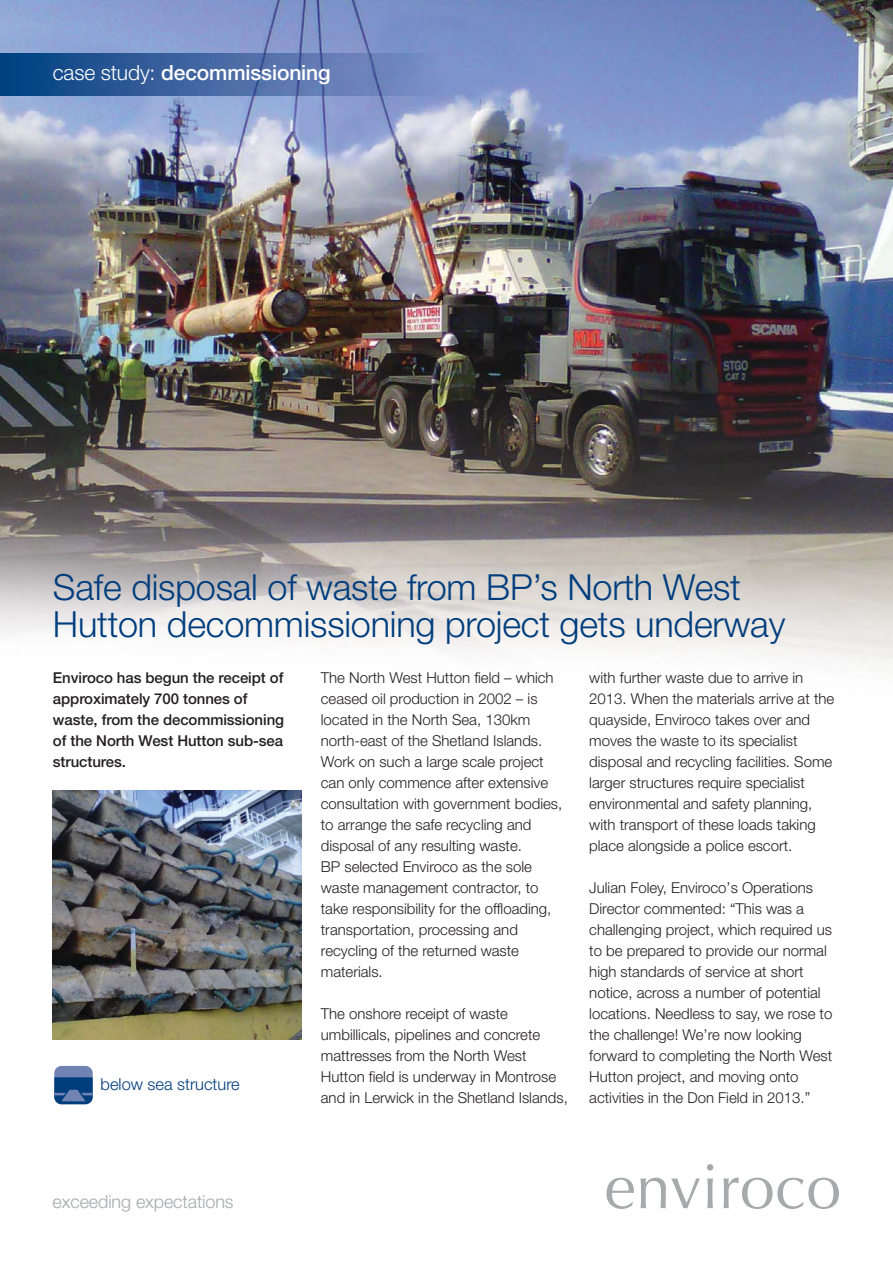
<style>
.page{position:relative;width:893px;height:1263px;background:#fff}
.page>*{position:absolute;margin:0;border:0;box-sizing:border-box;transform-origin:0 0}
.t1{font:300 36px/37.5px "Helvetica Neue";letter-spacing:-.005em;color:#003d7d}
.t2{font:500 21px "Helvetica Neue";letter-spacing:-.005em;color:#fff}
.t3{font:300 18px "Helvetica Neue";letter-spacing:-.005em;color:#a7a9ac}
.t4{font:300 16.5px "Helvetica Neue";color:#003d7d}
.t5{font:300 15px/21px "Helvetica Neue";color:#231f20}
.t6{font:500 15px/21px "Helvetica Neue";letter-spacing:-.005em;color:#231f20}
.s1{font-weight:300}
</style>
<div class="page">
<img style="left:0;top:0;width:892px;height:968px">
<img style="left:53px;top:790px;width:249px;height:249px">
<svg style="left:606px;top:1178px;width:28px;height:31px"></svg>
<svg style="left:640px;top:1178px;width:60px;height:30px"></svg>
<svg style="left:707px;top:1164px;width:6px;height:44px"></svg>
<svg style="left:724px;top:1178px;width:115px;height:31px"></svg>
<img style="left:0;top:53px;width:446px;height:43px">
<div style="left:54px;top:1066px;width:39px;height:38px;background:#7183b2;border-radius:7px"></div>
<svg style="left:54px;top:1077px;width:39px;height:27px"></svg>
<h2 class="t2" style="left:53px;top:65px;width:279px"><span class="s1">case study:</span> decommissioning</h2>
<h1 class="t1" style="left:53px;top:572px;width:734px">Safe disposal of waste from BP’s North West<br>Hutton decommissioning project gets underway</h1>
<p class="t6" style="left:53px;top:668px;width:233px">Enviroco has begun the receipt of approximately 700 tonnes of waste, from the decommissioning of the North West Hutton sub-sea structures.</p>
<p class="t4" style="left:101px;top:1078px;width:141px">below sea structure</p>
<p class="t3" style="left:53px;top:1195px;width:182px">exceeding expectations</p>
<p class="t5" style="left:321px;top:668px;width:243px">The North West Hutton field – which ceased oil production in 2002 – is located in the North Sea, 130km north-east of the Shetland Islands.<br>Work on such a large scale project can only commence after extensive consultation with government bodies, to arrange the safe recycling and disposal of any resulting waste.<br>BP selected Enviroco as the sole waste management contractor, to take responsibility for the offloading, transportation, processing and recycling of the returned waste materials.</p>
<p class="t5" style="left:321px;top:1004px;width:248px">The onshore receipt of waste umbillicals, pipelines and concrete mattresses from the North West Hutton field is underway in Montrose and in Lerwick in the Shetland Islands,</p>
<p class="t5" style="left:589px;top:668px;width:246px">with further waste due to arrive in 2013. When the materials arrive at the quayside, Enviroco takes over and moves the waste to its specialist disposal and recycling facilities. Some larger structures require specialist environmental and safety planning, with transport of these loads taking place alongside a police escort.</p>
<p class="t5" style="left:589px;top:878px;width:245px">Julian Foley, Enviroco’s Operations Director commented: “This was a challenging project, which required us to be prepared to provide our normal high standards of service at short notice, across a number of potential locations. Needless to say, we rose to the challenge! We’re now looking forward to completing the North West Hutton project, and moving onto activities in the Don Field in 2013.”</p>
</div>
